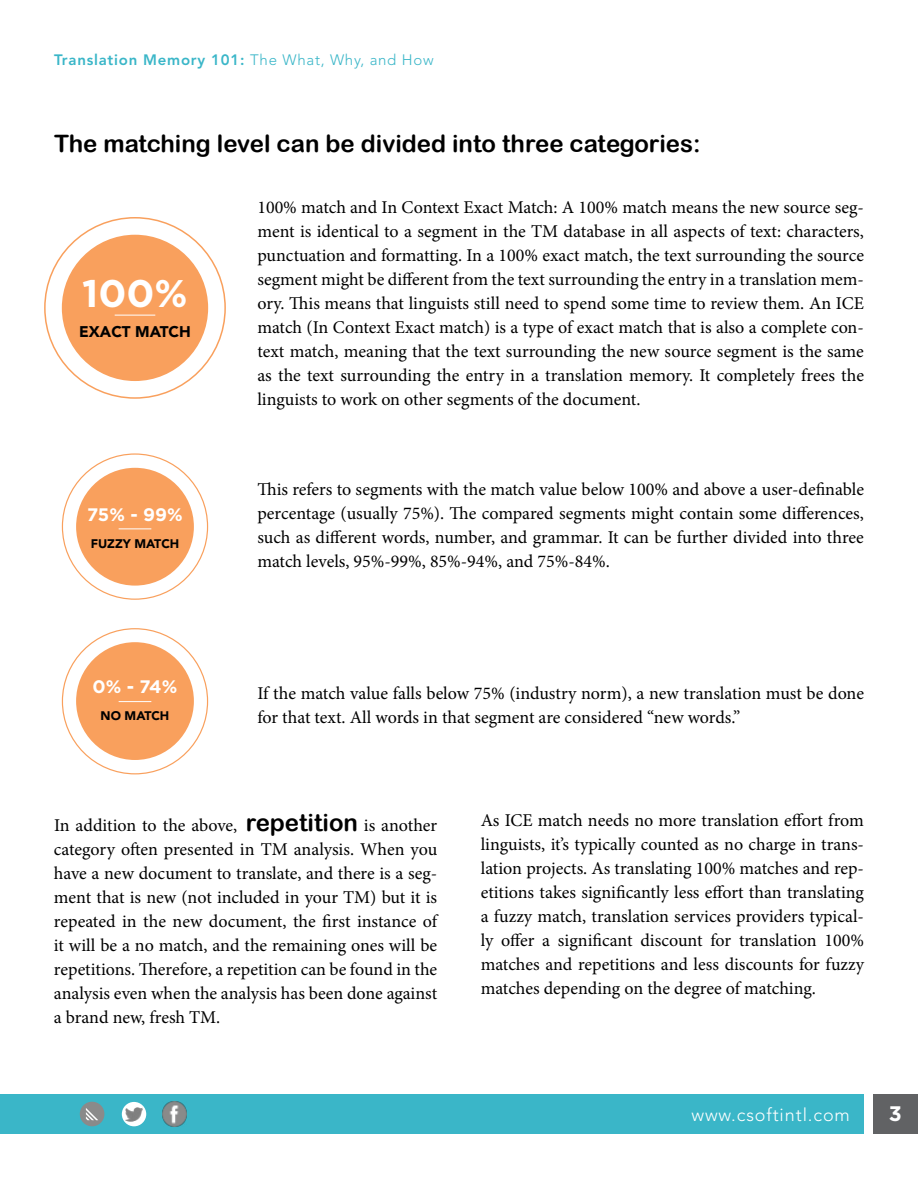
<style>
.page{position:relative;width:918px;height:1188px;background:#fff}
.page>*{position:absolute;margin:0;border:0;box-sizing:border-box;transform-origin:0 0}
.t1{font:700 38.4px "Gotham";color:#fff}
.t2{font:24px "Arial Rounded MT Bold";color:#000}
.t3{font:700 21px "Gotham";color:#fff}
.t4{font:700 18.15px "Gotham";color:#fff}
.t5{font:18px/24px "Minion Pro";letter-spacing:-.005em;color:#000;text-align:justify}
.t6{font:300 18px "Avenir LT Std";letter-spacing:.05em;color:#fff}
.t7{font:900 15.45px "Avenir LT Std";color:#000}
.t8{font:800 15px "Avenir LT Std";letter-spacing:.05em;color:#3ab6c8}
.t9{font:900 12.45px "Avenir LT Std";color:#000}
.s1{font-weight:300}
.s2{font-family:"Arial Rounded MT Bold";font-size:24px}
</style>
<div class="page">
<div style="left:0;top:1094px;width:864px;height:40px;background:#3ab6c8"></div>
<div style="left:873px;top:1094px;width:45px;height:40px;background:#616264"></div>
<img style="left:162px;top:1102px;width:25px;height:24px">
<div style="left:122px;top:1102px;width:24px;height:24px;background:#fff;border-radius:50%"></div>
<img style="left:126px;top:1107px;width:16px;height:15px">
<div style="left:80px;top:1102px;width:24px;height:24px;background:#8a8a8a;border-radius:50%"></div>
<svg style="left:86px;top:1108px;width:12px;height:12px"></svg>
<div style="left:62px;top:235px;width:146px;height:146px;background:#f9a05d;border-radius:50%"></div>
<div style="left:76px;top:468px;width:118px;height:118px;background:#f9a05d;border-radius:50%"></div>
<div style="left:76px;top:642px;width:118px;height:118px;background:#f9a05d;border-radius:50%"></div>
<hr style="left:115px;top:315px;width:40px;height:1px;background:#fff">
<hr style="left:119px;top:529px;width:32px;height:1px;background:#fff">
<hr style="left:119px;top:701px;width:32px;height:1px;background:#fff">
<p class="t8" style="left:54px;top:51px;width:381px">Translation Memory 101: <span class="s1">The What, Why, and How</span></p>
<h2 class="t2" style="left:54px;top:130px;width:648px">The matching level can be divided into three categories:</h2>
<h1 class="t1" style="left:82px;top:268px;width:107px">100%</h1>
<p class="t7" style="left:79px;top:323px;width:113px">EXACT MATCH</p>
<p class="t4" style="left:87px;top:502px;width:97px">75% - 99%</p>
<p class="t9" style="left:91px;top:536px;width:90px">FUZZY MATCH</p>
<p class="t5" style="left:257px;top:195px;width:608px">100% match and In Context Exact Match: A 100% match means the new source seg&shy;ment is identical to a segment in the TM database in all aspects of text: characters, punctuation and formatting. In a 100% exact match, the text surrounding the source segment might be different from the text surrounding the entry in a translation mem&shy;ory. This means that linguists still need to spend some time to review them. An ICE match (In Context Exact match) is a type of exact match that is also a complete con&shy;text match, meaning that the text surrounding the new source segment is the same as the text surrounding the entry in a translation memory. It completely frees the linguists to work on other segments of the document.</p>
<p class="t5" style="left:257px;top:477px;width:608px">This refers to segments with the match value below 100% and above a user-definable percentage (usually 75%). The compared segments might contain some differences, such as different words, number, and grammar. It can be further divided into three match levels, 95%-99%, 85%-94%, and 75%-84%.</p>
<p class="t4" style="left:93px;top:675px;width:86px">0% - 74%</p>
<p class="t9" style="left:101px;top:709px;width:70px">NO MATCH</p>
<p class="t5" style="left:257px;top:682px;width:608px">If the match value falls below 75% (industry norm), a new translation must be done for that text. All words in that segment are considered “new words.”</p>
<p class="t5" style="left:54px;top:813px;width:385px">In addition to the above, <span class="s2">repetition</span> is another category often presented in TM analysis. When you have a new document to translate, and there is a seg&shy;ment that is new (not included in your TM) but it is repeated in the new document, the first instance of it will be a no match, and the remaining ones will be repetitions. Therefore, a repetition can be found in the analysis even when the analysis has been done against a brand new, fresh TM.</p>
<p class="t5" style="left:481px;top:809px;width:385px">As ICE match needs no more translation effort from linguists, it’s typically counted as no charge in trans&shy;lation projects. As translating 100% matches and rep&shy;etitions takes significantly less effort than translating a fuzzy match, translation services providers typical&shy;ly offer a significant discount for translation 100% matches and repetitions and less discounts for fuzzy matches depending on the degree of matching.</p>
<p class="t6" style="left:692px;top:1104px;width:160px">www.csoftintl.com</p>
<p class="t3" style="left:889px;top:1100px;width:15px">3</p>
</div>
